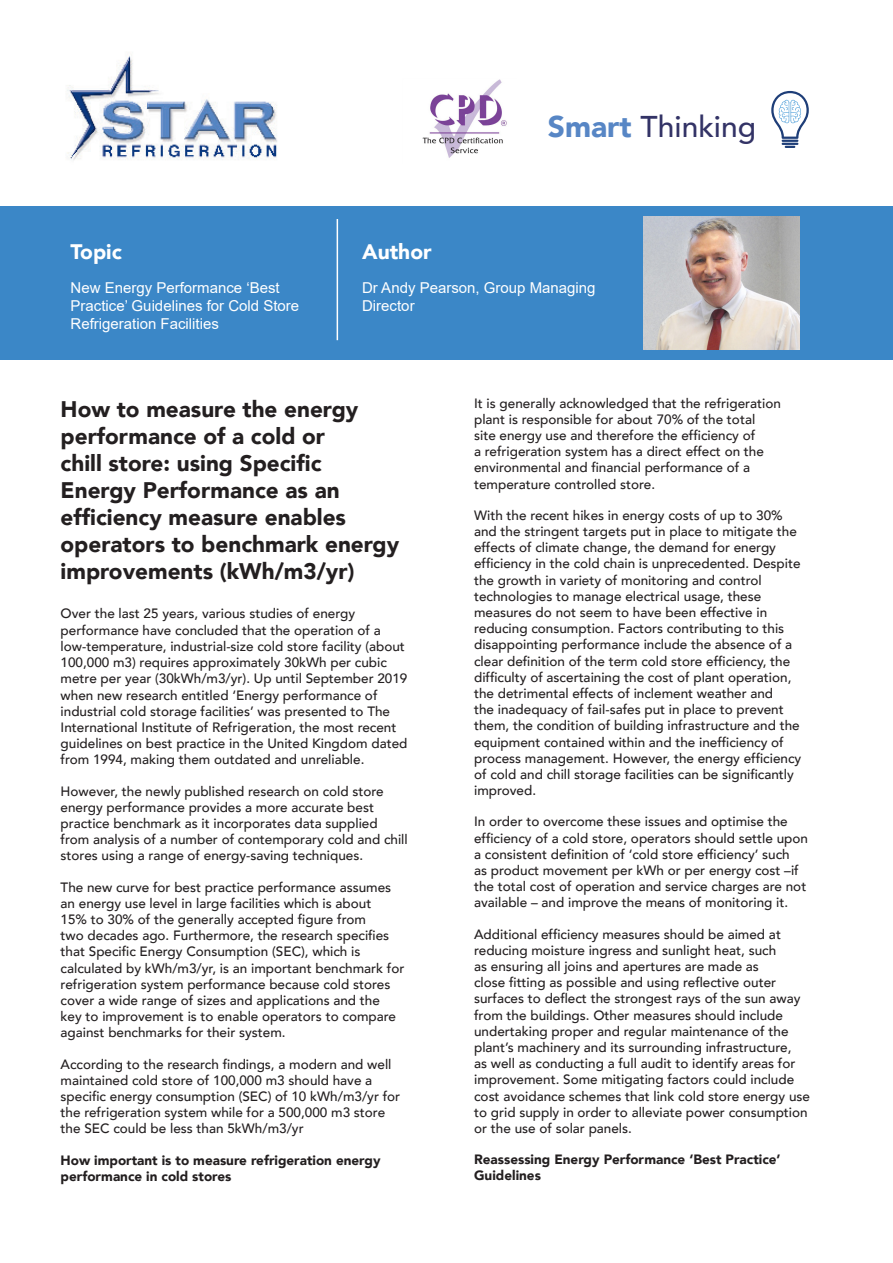
<style>
.page{position:relative;width:893px;height:1263px;background:#fff}
.page>*{position:absolute;margin:0;border:0;box-sizing:border-box;transform-origin:0 0}
.t1{font:500 30px "Avenir";color:#336}
.t2{font:900 22.5px/27px "Avenir";color:#231f20}
.t3{font:900 21px "Avenir";color:#fff}
.t4{font:15px/18px "Arial";color:#fff}
.Normal__Web{font:500 13.5px/16.2px "Avenir";color:#231f20}
.Normal__Web-2{font:900 13.5px/16.2px "Avenir";color:#231f20}
.s1{font-weight:900;color:#5786c5}
</style>
<div class="page">
<div style="left:0;top:206px;width:893px;height:153px;background:#3b87c7"></div>
<img style="left:67px;top:55px;width:210px;height:105px">
<svg style="left:771px;top:91px;width:38px;height:57px"></svg>
<img style="left:422px;top:79px;width:85px;height:79px">
<img style="left:643px;top:217px;width:156px;height:133px">
<hr style="left:337px;top:219px;width:1px;height:121px;background:#fff">
<p class="t3" style="left:71px;top:234px;width:53px">Topic</p>
<p class="t4" style="left:71px;top:279px;width:230px">New Energy Performance ‘Best<br>Practice’ Guidelines for Cold Store<br>Refrigeration Facilities</p>
<p class="t1" style="left:548px;top:100px;width:210px"><span class="s1">Smart</span> Thinking</p>
<p class="t3" style="left:362px;top:234px;width:71px">Author</p>
<p class="t4" style="left:362px;top:279px;width:235px">Dr Andy Pearson, Group Managing<br>Director</p>
<p class="t2" style="left:61px;top:395px;width:340px">How to measure the energy performance of a cold or<br>chill store: using Specific<br>Energy Performance as an efficiency measure enables operators to benchmark energy improvements (kWh/m3/yr)</p>
<p class="Normal__Web" style="left:61px;top:605px;width:348px">Over the last 25 years, various studies of energy performance have concluded that the operation of a low-temperature, industrial-size cold store facility (about 100,000 m3) requires approximately 30kWh per cubic metre per year (30kWh/m3/yr). Up until September 2019 when new research entitled ‘Energy performance of industrial cold storage facilities’ was presented to The International Institute of Refrigeration, the most recent guidelines on best practice in the United Kingdom dated from 1994, making them outdated and unreliable.</p>
<p class="Normal__Web" style="left:61px;top:782px;width:349px">However, the newly published research on cold store energy performance provides a more accurate best practice benchmark as it incorporates data supplied from analysis of a number of contemporary cold and chill stores using a range of energy-saving techniques.</p>
<p class="Normal__Web" style="left:61px;top:878px;width:345px">The new curve for best practice performance assumes an energy use level in large facilities which is about<br>15% to 30% of the generally accepted figure from<br>two decades ago. Furthermore, the research specifies that Specific Energy Consumption (SEC), which is calculated by kWh/m3/yr, is an important benchmark for refrigeration system performance because cold stores cover a wide range of sizes and applications and the key to improvement is to enable operators to compare against benchmarks for their system.</p>
<p class="Normal__Web" style="left:61px;top:1055px;width:341px">According to the research findings, a modern and well maintained cold store of 100,000 m3 should have a specific energy consumption (SEC) of 10 kWh/m3/yr for the refrigeration system while for a 500,000 m3 store the SEC could be less than 5kWh/m3/yr</p>
<p class="Normal__Web-2" style="left:61px;top:1151px;width:321px">How important is to measure refrigeration energy performance in cold stores</p>
<p class="Normal__Web" style="left:474px;top:394px;width:308px">It is generally acknowledged that the refrigeration plant is responsible for about 70% of the total<br>site energy use and therefore the efficiency of<br>a refrigeration system has a direct effect on the environmental and financial performance of a temperature controlled store.</p>
<p class="Normal__Web" style="left:474px;top:506px;width:329px">With the recent hikes in energy costs of up to 30% and the stringent targets put in place to mitigate the effects of climate change, the demand for energy efficiency in the cold chain is unprecedented. Despite the growth in variety of monitoring and control technologies to manage electrical usage, these measures do not seem to have been effective in reducing consumption. Factors contributing to this disappointing performance include the absence of a clear definition of the term cold store efficiency, the difficulty of ascertaining the cost of plant operation, the detrimental effects of inclement weather and<br>the inadequacy of fail-safes put in place to prevent them, the condition of building infrastructure and the equipment contained within and the inefficiency of process management. However, the energy efficiency of cold and chill storage facilities can be significantly improved.</p>
<p class="Normal__Web" style="left:474px;top:813px;width:335px">In order to overcome these issues and optimise the efficiency of a cold store, operators should settle upon a consistent definition of ‘cold store efficiency’ such<br>as product movement per kWh or per energy cost –if the total cost of operation and service charges are not available – and improve the means of monitoring it.</p>
<p class="Normal__Web" style="left:474px;top:925px;width:337px">Additional efficiency measures should be aimed at reducing moisture ingress and sunlight heat, such<br>as ensuring all joins and apertures are made as<br>close fitting as possible and using reflective outer surfaces to deflect the strongest rays of the sun away from the buildings. Other measures should include undertaking proper and regular maintenance of the plant’s machinery and its surrounding infrastructure,<br>as well as conducting a full audit to identify areas for improvement. Some mitigating factors could include cost avoidance schemes that link cold store energy use to grid supply in order to alleviate power consumption or the use of solar panels.</p>
<p class="Normal__Web-2" style="left:474px;top:1151px;width:308px">Reassessing Energy Performance ‘Best Practice’<br>Guidelines</p>
</div>
